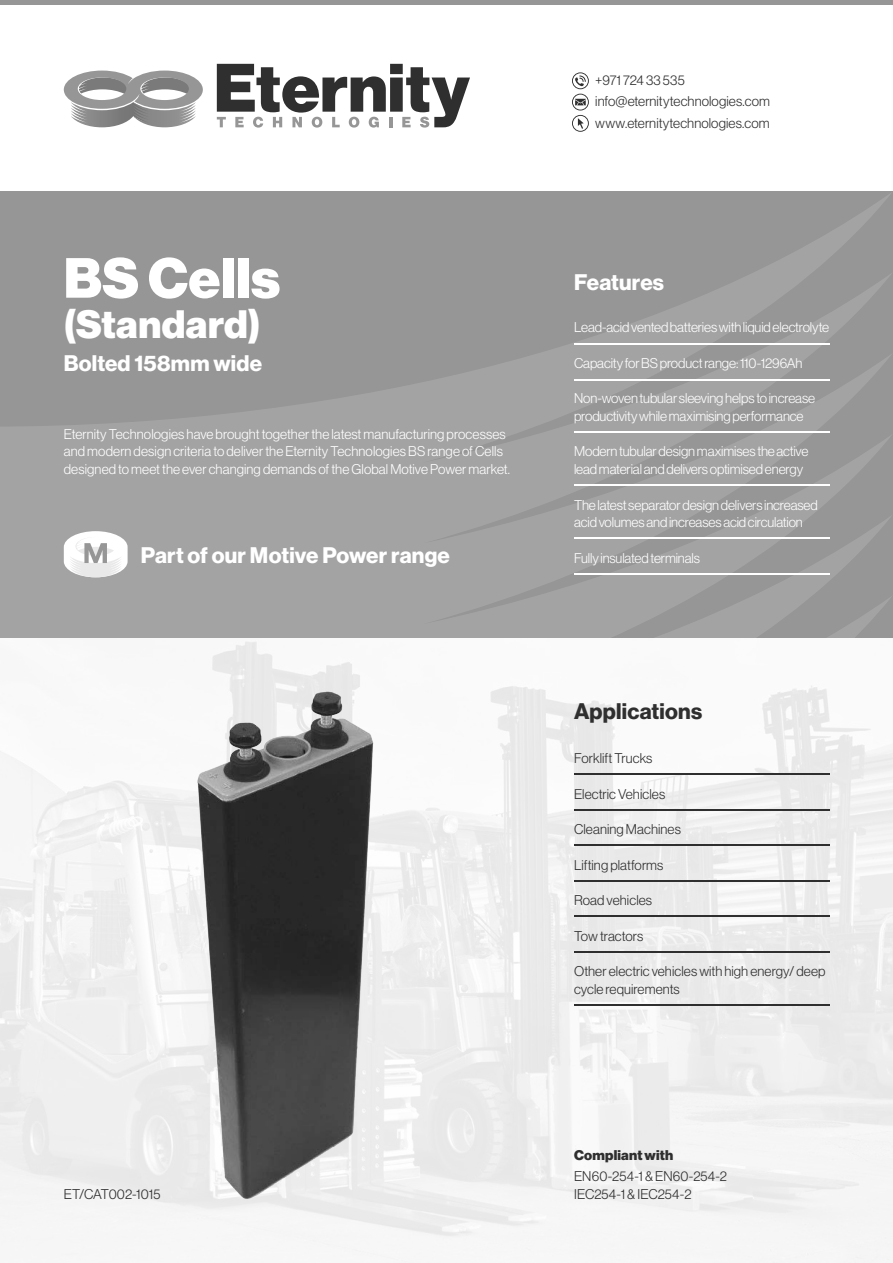
<style>
.page{position:relative;width:893px;height:1263px;background:#fff}
.page>*{position:absolute;margin:0;border:0;box-sizing:border-box;transform-origin:0 0}
.t1{font:55.35px "N Haas Grotesk DS Std 95 Blk";letter-spacing:.01em;color:#fff}
.t2{font:38.7px "N Haas Grotesk DS Std 95 Blk";letter-spacing:.01em;color:#fff}
.t3{font:22.05px "N Haas Grotesk DS Std 75 Bd";letter-spacing:.01em;color:#fff}
.t4{font:22.05px "N Haas Grotesk DS Std 75 Bd";letter-spacing:.01em;color:#2f2f2f}
.t5{font:13.8px/17.7px "N Haas Grotesk DS Std 45 Lt";letter-spacing:-.005em;color:#fff}
.t6{font:13.8px/17.7px "N Haas Grotesk DS Std 45 Lt";letter-spacing:.01em;color:#2f2f2f}
.t7{font:13.8px "N Haas Grotesk DS Std 95 Blk";letter-spacing:.015em;color:#2f2f2f}
</style>
<div class="page">
<div style="left:0;top:625px;width:893px;height:638px;background:#f3f3f3"></div>
<svg style="left:0;top:191px;width:893px;height:447px;background:#9c9c9c"></svg>
<hr style="left:574px;top:573px;width:255px;height:1px;background:#fff">
<hr style="left:574px;top:538px;width:255px;height:1px;background:#fff">
<hr style="left:574px;top:485px;width:255px;height:1px;background:#fff">
<hr style="left:574px;top:880px;width:255px;height:1px;background:#2f2f2f">
<hr style="left:574px;top:845px;width:255px;height:1px;background:#2f2f2f">
<hr style="left:574px;top:809px;width:255px;height:1px;background:#2f2f2f">
<hr style="left:574px;top:774px;width:255px;height:1px;background:#2f2f2f">
<hr style="left:0;top:0;width:893px;height:4px;background:#969696">
<hr style="left:574px;top:951px;width:255px;height:1px;background:#2f2f2f">
<hr style="left:574px;top:916px;width:255px;height:1px;background:#2f2f2f">
<hr style="left:574px;top:432px;width:255px;height:1px;background:#fff">
<hr style="left:574px;top:379px;width:255px;height:1px;background:#fff">
<hr style="left:574px;top:343px;width:255px;height:1px;background:#fff">
<hr style="left:574px;top:1004px;width:255px;height:1px;background:#2f2f2f">
<img style="left:96px;top:678px;width:382px;height:521px">
<svg style="left:217px;top:64px;width:253px;height:64px"></svg>
<svg style="left:64px;top:71px;width:139px;height:56px"></svg>
<svg style="left:572px;top:72px;width:17px;height:60px"></svg>
<svg style="left:64px;top:531px;width:64px;height:46px"></svg>
<h1 class="t1" style="left:64px;top:246px;width:218px">BS Cells</h1>
<h2 class="t2" style="left:64px;top:302px;width:198px">(Standard)</h2>
<h3 class="t3" style="left:64px;top:350px;width:200px">Bolted 158mm wide</h3>
<p class="t5" style="left:64px;top:425px;width:448px">Eternity Technologies have brought together the latest manufacturing processes and modern design criteria to deliver the Eternity Technologies BS range of Cells designed to meet the ever changing demands of the Global Motive Power market.</p>
<h3 class="t3" style="left:141px;top:542px;width:311px">Part of our Motive Power range</h3>
<p class="t6" style="left:64px;top:1185px;width:98px">ET/CAT002-1015</p>
<p class="t6" style="left:595px;top:70px;width:176px;line-height:21.3px">+971 724 33 535 info@eternitytechnologies.com www.eternitytechnologies.com</p>
<h3 class="t3" style="left:574px;top:269px;width:92px">Features</h3>
<p class="t5" style="left:574px;top:319px;width:257px">Lead-acid vented batteries with liquid electrolyte</p>
<p class="t5" style="left:574px;top:354px;width:230px">Capacity for BS product range: 110-1296Ah</p>
<p class="t5" style="left:574px;top:390px;width:243px">Non-woven tubular sleeving helps to increase productivity while maximising performance</p>
<p class="t5" style="left:574px;top:443px;width:236px">Modern tubular design maximises the active lead material and delivers optimised energy</p>
<p class="t5" style="left:574px;top:496px;width:245px">The latest separator design delivers increased acid volumes and increases acid circulation</p>
<p class="t5" style="left:574px;top:549px;width:128px">Fully insulated terminals</p>
<h3 class="t4" style="left:574px;top:698px;width:130px">Applications</h3>
<p class="t6" style="left:574px;top:750px;width:80px">Forklift Trucks</p>
<p class="t6" style="left:574px;top:785px;width:93px">Electric Vehicles</p>
<p class="t6" style="left:574px;top:820px;width:108px">Cleaning Machines</p>
<p class="t6" style="left:574px;top:856px;width:91px">Lifting platforms</p>
<p class="t6" style="left:574px;top:891px;width:80px">Road vehicles</p>
<p class="t6" style="left:574px;top:927px;width:71px">Tow tractors</p>
<p class="t6" style="left:574px;top:962px;width:253px">Other electric vehicles with high energy/ deep cycle requirements</p>
<p class="t7" style="left:574px;top:1147px;width:101px">Compliant with</p>
<p class="t6" style="left:574px;top:1168px;width:155px">EN60-254-1 &amp; EN60-254-2<br>IEC254-1 &amp; IEC254-2</p>
</div>
